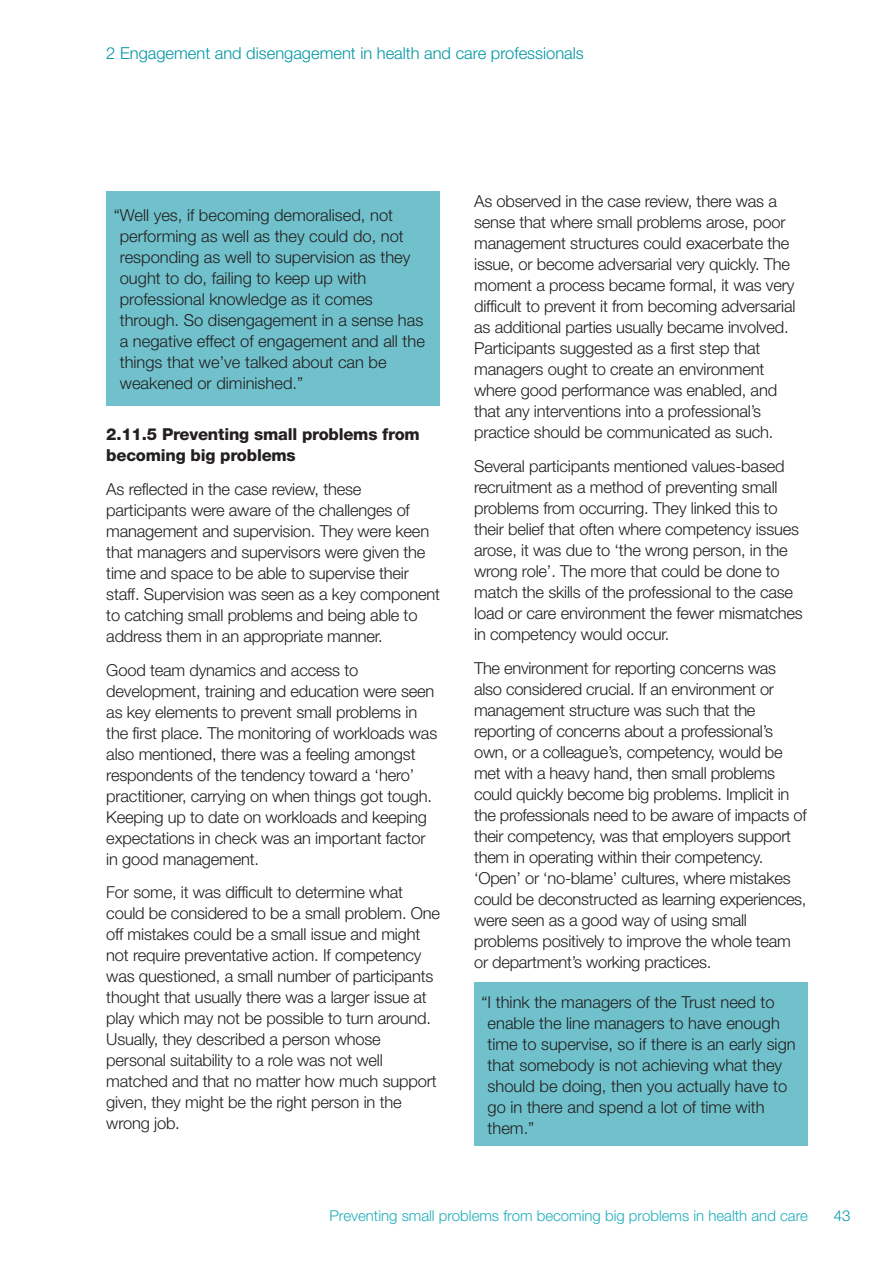
<style>
.page{position:relative;width:893px;height:1263px;background:#fff}
.page>*{position:absolute;margin:0;border:0;box-sizing:border-box;transform-origin:0 0}
.t1{font:300 16.5px/21px "Helvetica Neue";letter-spacing:-.01em;color:#231f20}
.t2{font:300 16.5px "Helvetica Neue";color:#0097a4}
.t3{font:800 16.5px/21px "Helvetica Neue";letter-spacing:-.015em;color:#231f20}
.t4{font:300 15px "Helvetica Neue";color:#1faebb}
.t5{font:300 15px "Helvetica Neue";color:#0097a4}
</style>
<div class="page">
<div style="left:474px;top:982px;width:334px;height:164px;background:#70c1cb"></div>
<div style="left:106px;top:191px;width:334px;height:215px;background:#70c1cb"></div>
<p class="t2" style="left:106px;top:43px;width:479px">2 Engagement and disengagement in health and care professionals</p>
<p class="t1" style="left:120px;top:204px;width:307px;text-indent:-6px">“Well yes, if becoming demoralised, not performing as well as they could do, not responding as well to supervision as they ought to do, failing to keep up with professional knowledge as it comes through. So disengagement in a sense has a negative effect of engagement and all the things that we’ve talked about can be weakened or diminished.”</p>
<p class="t3" style="left:106px;top:425px;width:315px">2.11.5 Preventing small problems from becoming big problems</p>
<p class="t1" style="left:106px;top:478px;width:335px">As reflected in the case review, these participants were aware of the challenges of management and supervision. They were keen that managers and supervisors were given the time and space to be able to supervise their staff. Supervision was seen as a key component to catching small problems and being able to address them in an appropriate manner.</p>
<p class="t1" style="left:106px;top:659px;width:332px">Good team dynamics and access to development, training and education were seen as key elements to prevent small problems in the first place. The monitoring of workloads was also mentioned, there was a feeling amongst respondents of the tendency toward a ‘hero’ practitioner, carrying on when things got tough.<br>Keeping up to date on workloads and keeping expectations in check was an important factor in good management.</p>
<p class="t1" style="left:106px;top:881px;width:335px">For some, it was difficult to determine what could be considered to be a small problem. One off mistakes could be a small issue and might not require preventative action. If competency was questioned, a small number of participants thought that usually there was a larger issue at play which may not be possible to turn around.<br>Usually, they described a person whose personal suitability to a role was not well matched and that no matter how much support given, they might be the right person in the wrong job.</p>
<p class="t1" style="left:474px;top:191px;width:323px">As observed in the case review, there was a sense that where small problems arose, poor management structures could exacerbate the issue, or become adversarial very quickly. The moment a process became formal, it was very difficult to prevent it from becoming adversarial as additional parties usually became involved.<br>Participants suggested as a first step that managers ought to create an environment where good performance was enabled, and that any interventions into a professional’s practice should be communicated as such.</p>
<p class="t1" style="left:474px;top:455px;width:330px">Several participants mentioned values-based recruitment as a method of preventing small problems from occurring. They linked this to their belief that often where competency issues arose, it was due to ‘the wrong person, in the wrong role’. The more that could be done to match the skills of the professional to the case load or care environment the fewer mismatches in competency would occur.</p>
<p class="t1" style="left:474px;top:657px;width:334px">The environment for reporting concerns was also considered crucial. If an environment or management structure was such that the reporting of concerns about a professional’s own, or a colleague’s, competency, would be met with a heavy hand, then small problems could quickly become big problems. Implicit in the professionals need to be aware of impacts of their competency, was that employers support them in operating within their competency. ‘Open’ or ‘no-blame’ cultures, where mistakes could be deconstructed as learning experiences, were seen as a good way of using small problems positively to improve the whole team or department’s working practices.</p>
<p class="t1" style="left:488px;top:991px;width:310px;text-indent:-6px">“I think the managers of the Trust need to enable the line managers to have enough time to supervise, so if there is an early sign that somebody is not achieving what they should be doing, then you actually have to go in there and spend a lot of time with them.”</p>
<p class="t4" style="left:329px;top:1206px;width:480px">Preventing small problems from becoming big problems in health and care</p>
<p class="t5" style="left:834px;top:1206px;width:18px">43</p>
</div>
